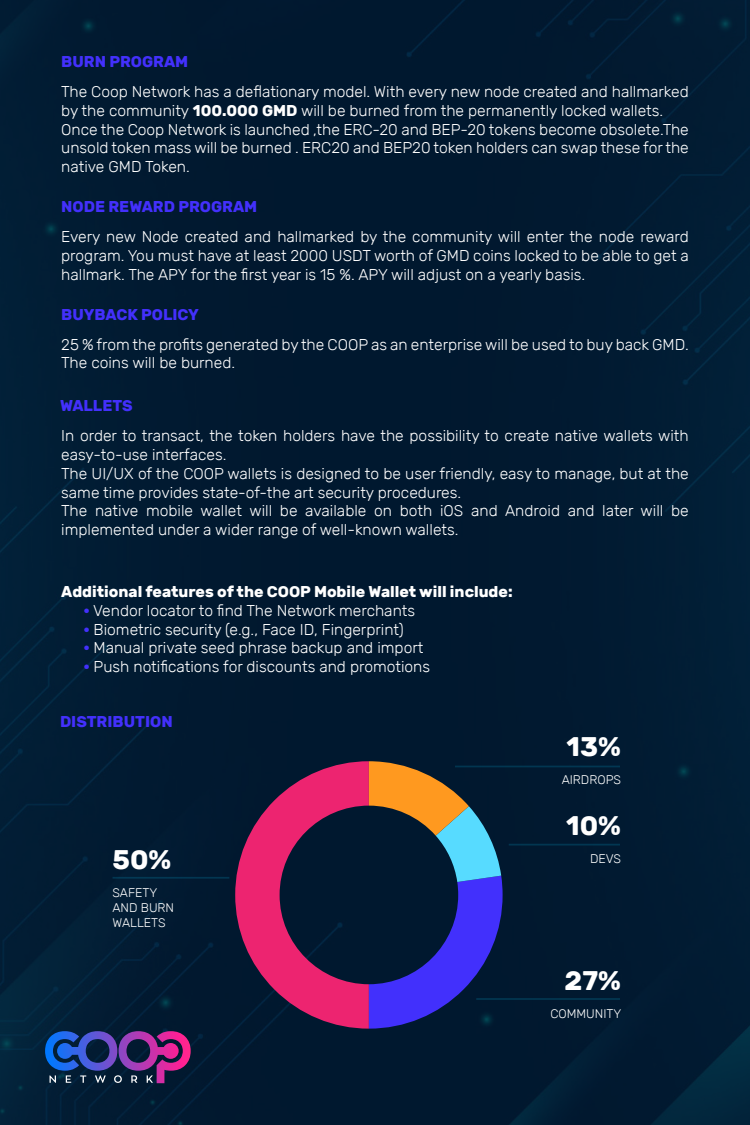
<style>
.page{position:relative;width:750px;height:1125px;background:#011930}
.page>*{position:absolute;margin:0;border:0;box-sizing:border-box;transform-origin:0 0}
.t1{font:700 26.88px "Rubik";color:#fff}
.t2{font:300 15.62px/18.8px "Rubik";color:#fff}
.t3{font:700 15.62px "Rubik";color:#4330fc}
.t4{font:700 15.62px "Rubik";color:#fff}
.t5{font:300 12.5px/15px "Rubik";color:#fff}
.s1{font-weight:700}
.s2{font-family:"Zona Pro";font-weight:900;color:#4330fc}
</style>
<div class="page">
<img style="left:45px;top:1031px;width:146px;height:52px">
<hr style="left:112px;top:877px;width:117px;height:2px;background:#0ab0db">
<hr style="left:455px;top:766px;width:165px;height:1px;background:#0ab0db">
<hr style="left:509px;top:844px;width:111px;height:2px;background:#0ab0db">
<hr style="left:476px;top:998px;width:144px;height:2px;background:#0ab0db">
<svg style="left:235px;top:761px;width:134px;height:268px;background:#661d4b"></svg>
<svg style="left:369px;top:761px;width:134px;height:268px;background:#343c6e"></svg>
<p class="t3" style="left:61px;top:52px;width:129px">BURN PROGRAM</p>
<p class="t2" style="left:61px;top:82px;width:629px">The Coop Network has a deflationary model. With every new node created and hallmarked by the community <span class="s1">100.000 GMD</span> will be burned from the permanently locked wallets.<br>Once the Coop Network is launched ,the ERC-20 and BEP-20 tokens become obsolete.The unsold token mass will be burned . ERC20 and BEP20 token holders can swap these for the native GMD Token.</p>
<p class="t3" style="left:61px;top:197px;width:198px">NODE REWARD PROGRAM</p>
<p class="t2" style="left:61px;top:227px;width:629px;text-align:justify">Every new Node created and hallmarked by the community will enter the node reward program. You must have at least 2000 USDT worth of GMD coins locked to be able to get a hallmark. The APY for the first year is 15 %. APY will adjust on a yearly basis.</p>
<p class="t3" style="left:61px;top:305px;width:139px">BUYBACK POLICY</p>
<p class="t2" style="left:61px;top:335px;width:629px">25 % from the profits generated by the COOP as an enterprise will be used to buy back GMD.<br>The coins will be burned.</p>
<p class="t3" style="left:60px;top:397px;width:74px">WALLETS</p>
<p class="t2" style="left:61px;top:427px;width:629px">In order to transact, the token holders have the possibility to create native wallets with easy-to-use interfaces.<br>The UI/UX of the COOP wallets is designed to be user friendly, easy to manage, but at the same time provides state-of-the art security procedures.<br>The native mobile wallet will be available on both iOS and Android and later will be implemented under a wider range of well-known wallets.</p>
<p class="t4" style="left:61px;top:583px;width:453px">Additional features of the COOP Mobile Wallet will include:</p>
<p class="t2" style="left:84px;top:601px;width:333px"><span class="s2">•</span> Vendor locator to find The Network merchants</p>
<p class="t2" style="left:84px;top:620px;width:322px"><span class="s2">•</span> Biometric security (e.g., Face ID, Fingerprint)</p>
<p class="t2" style="left:84px;top:639px;width:341px"><span class="s2">•</span> Manual private seed phrase backup and import</p>
<p class="t2" style="left:84px;top:657px;width:348px"><span class="s2">•</span> Push notifications for discounts and promotions</p>
<p class="t3" style="left:60px;top:712px;width:114px">DISTRIBUTION</p>
<h1 class="t1" style="left:112px;top:844px;width:60px">50%</h1>
<p class="t5" style="left:112px;top:885px;width:63px">SAFETY<br>AND BURN<br>WALLETS</p>
<h1 class="t1" style="left:567px;top:731px;width:56px">13%</h1>
<p class="t5" style="left:562px;top:772px;width:61px">AIRDROPS</p>
<h1 class="t1" style="left:566px;top:810px;width:56px">10%</h1>
<p class="t5" style="left:590px;top:851px;width:33px">DEVS</p>
<h1 class="t1" style="left:565px;top:965px;width:58px">27%</h1>
<p class="t5" style="left:550px;top:1006px;width:73px">COMMUNITY</p>
</div>
